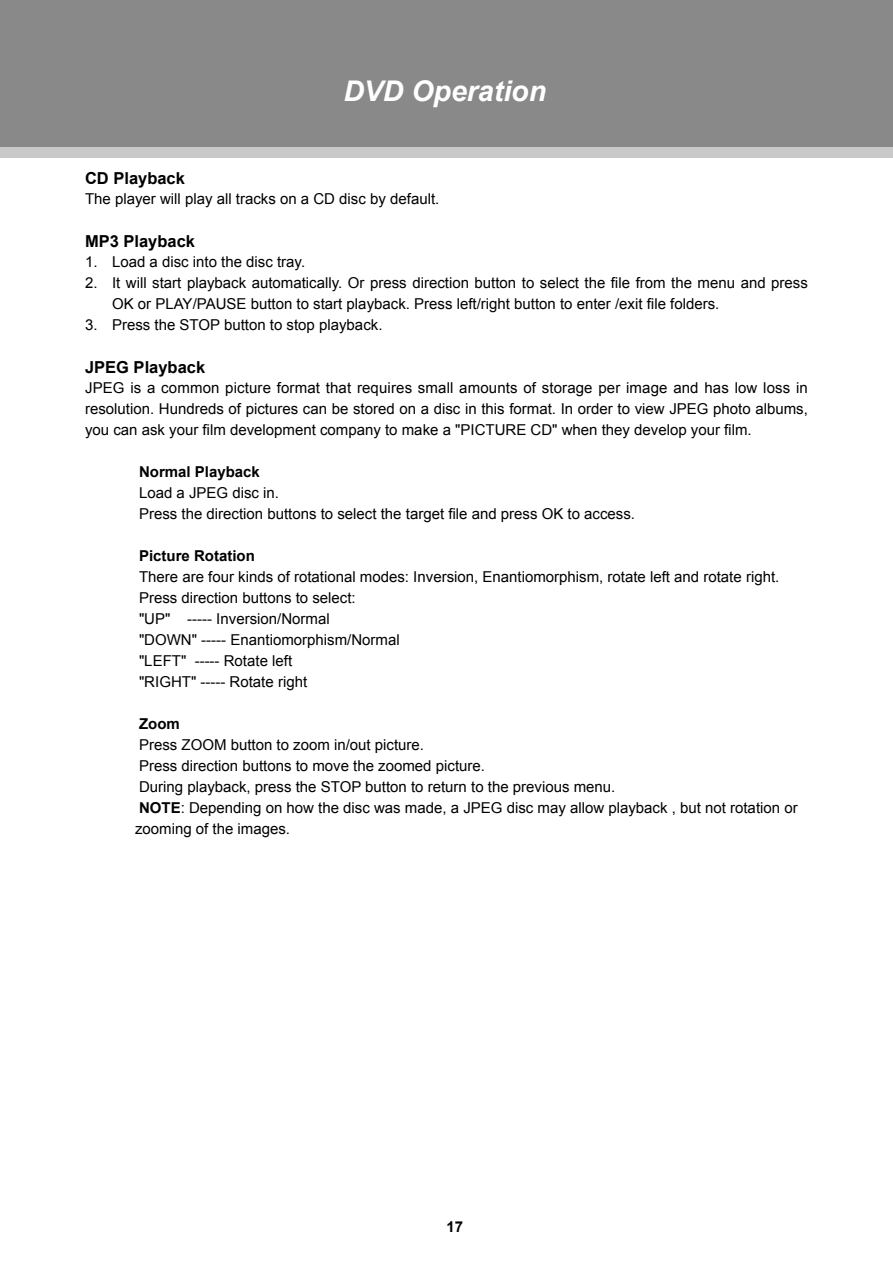
<style>
.page{position:relative;width:893px;height:1263px;background:#fff}
.page>*{position:absolute;margin:0;border:0;box-sizing:border-box;transform-origin:0 0}
.t1{font:italic 700 28.5px "Arial";color:#fff}
.t2{font:700 16.5px "Arial";color:#000}
.t3{font:15px/21px "Arial";color:#000}
.t4{font:700 15px "Arial";color:#000}
.s1{font-weight:700}
</style>
<div class="page">
<div style="left:0;top:66px;width:893px;height:91px;background:#c9c9ca"></div>
<div style="left:0;top:0;width:893px;height:147px;background:#898989"></div>
<h1 class="t1" style="left:343px;top:72px;width:204px">DVD Operation</h1>
<p class="t2" style="left:85px;top:168px;width:101px">CD Playback</p>
<p class="t3" style="left:85px;top:188px;width:356px">The player will play all tracks on a CD disc by default.</p>
<p class="t2" style="left:85px;top:231px;width:112px">MP3 Playback</p>
<p class="t3" style="left:85px;top:251px;width:222px">11 Load a disc into the disc tray.</p>
<p class="t3" style="left:85px;top:272px;width:724px">22 It will start playback automatically. Or press direction button to select the file from the menu and press</p>
<p class="t3" style="left:112px;top:293px;width:609px">OK or PLAY/PAUSE button to start playback. Press left/right button to enter /exit file folders.</p>
<p class="t3" style="left:85px;top:314px;width:299px">33 Press the STOP button to stop playback.</p>
<p class="t2" style="left:85px;top:357px;width:122px">JPEG Playback</p>
<p class="t3" style="left:85px;top:377px;width:724px;text-align:justify">JPEG is a common picture format that requires small amounts of storage per image and has low loss in resolution. Hundreds of pictures can be stored on a disc in this format. In order to view JPEG photo albums, you can ask your film development company to make a "PICTURE CD" when they develop your film.</p>
<p class="t4" style="left:139px;top:462px;width:122px">Normal Playback</p>
<p class="t3" style="left:139px;top:482px;width:498px">Load a JPEG disc in.<br>Press the direction buttons to select the target file and press OK to access.</p>
<p class="t4" style="left:139px;top:546px;width:117px">Picture Rotation</p>
<p class="t3" style="left:139px;top:566px;width:642px">There are four kinds of rotational modes: Inversion, Enantiomorphism, rotate left and rotate right.<br>Press direction buttons to select:<br>"UP" ----- Inversion/Normal<br>"DOWN" ----- Enantiomorphism/Normal<br>"LEFT" ----- Rotate left<br>"RIGHT" ----- Rotate right</p>
<p class="t4" style="left:139px;top:714px;width:42px">Zoom</p>
<p class="t3" style="left:135px;top:734px;width:664px">Press ZOOM button to zoom in/out picture.<br>Press direction buttons to move the zoomed picture.<br>During playback, press the STOP button to return to the previous menu.<br><span class="s1">NOTE</span>: Depending on how the disc was made, a JPEG disc may allow playback , but not rotation or zooming of the images.</p>
<p class="t4" style="left:446px;top:1216px;width:18px">17</p>
</div>
